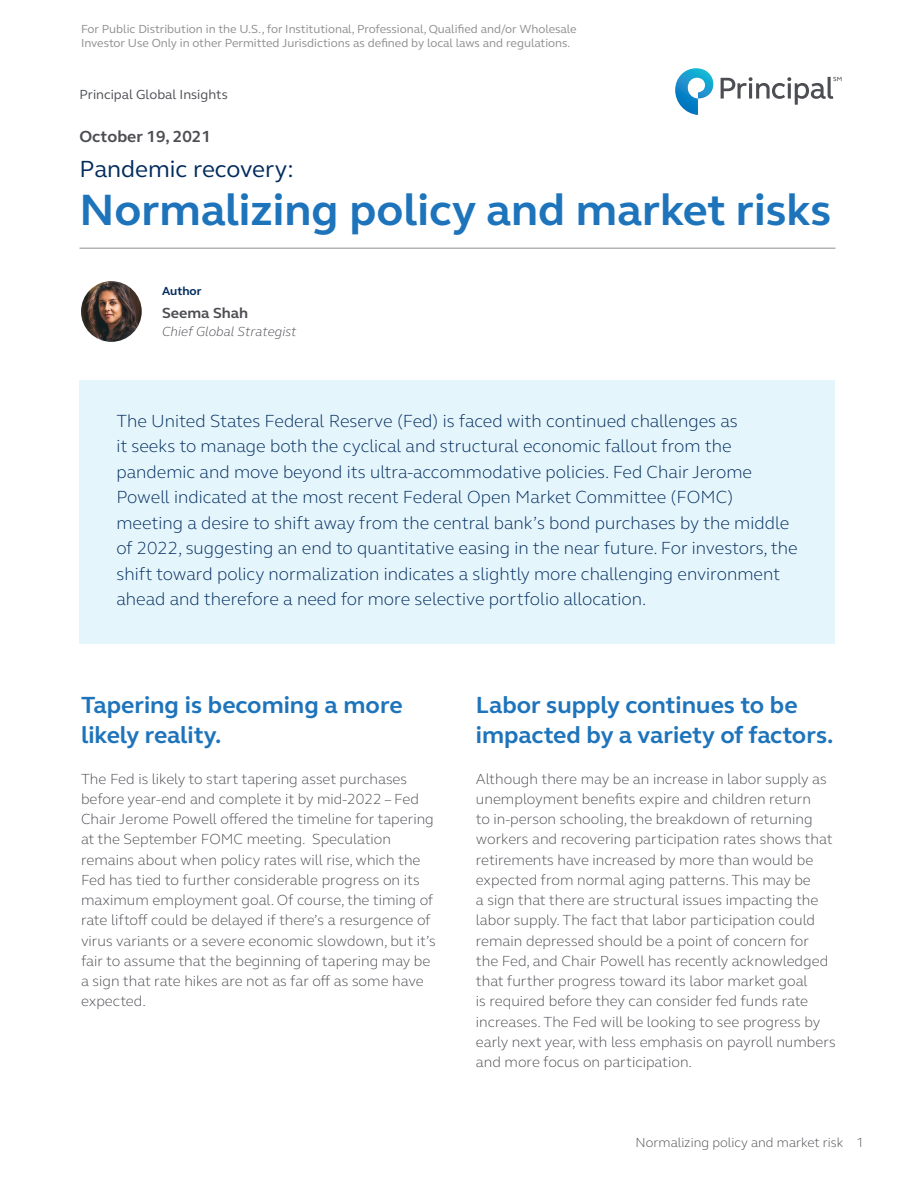
<style>
.page{position:relative;width:918px;height:1188px;background:#fff}
.page>*{position:absolute;margin:0;border:0;box-sizing:border-box;transform-origin:0 0}
.t1{font:700 45px "FS Elliot Pro";color:#1e74bb}
.t2{font:700 24px/30px "FS Elliot Pro";color:#1e74bb}
.t3{font:24px "FS Elliot Pro";color:#002b5c}
.t4{font:300 18px/25.5px "FS Elliot Pro";color:#002b5c}
.t5{font:700 16.5px "FS Elliot Pro";color:#4d4e53}
.Body{font:300 15px/20.2px "FS Elliot Pro";color:#4d4e53}
.Content_header{font:700 15px "FS Elliot Pro";color:#4d4e53}
.t6{font:300 13.5px "FS Elliot Pro";color:#4d4e53}
.t7{font:13.5px "FS Elliot Pro";color:#4d4e53}
.Content_header-2{font:italic 300 13.5px "FS Elliot Pro";color:#4d4e53}
.t8{font:12px/14.4px "FS Elliot Pro";color:#8e8e90}
.Content_header-3{font:700 12px "FS Elliot Pro";color:#002b5c}
</style>
<div class="page">
<div style="left:80px;top:380px;width:756px;height:264px;background:#e5f5fc"></div>
<hr style="left:80px;top:248px;width:756px;height:1px;background:#8e8e90">
<svg style="left:721px;top:77px;width:120px;height:28px"></svg>
<svg style="left:675px;top:68px;width:38px;height:47px"></svg>
<img style="left:81px;top:281px;width:61px;height:61px;border-radius:30px">
<p class="t8" style="left:81px;top:21px;width:497px">For Public Distribution in the U.S., for Institutional, Professional, Qualified and/or Wholesale<br>Investor Use Only in other Permitted Jurisdictions as defined by local laws and regulations.</p>
<p class="t7" style="left:80px;top:85px;width:150px">Principal Global Insights</p>
<p class="t5" style="left:80px;top:125px;width:133px">October 19, 2021</p>
<p class="t3" style="left:80px;top:153px;width:216px">Pandemic recovery:</p>
<p class="t1" style="left:80px;top:180px;width:753px">Normalizing policy and market risks</p>
<p class="Content_header-3" style="left:162px;top:283px;width:41px">Author</p>
<p class="Content_header" style="left:162px;top:303px;width:88px">Seema Shah</p>
<p class="Content_header-2" style="left:162px;top:323px;width:136px">Chief Global Strategist</p>
<p class="t4" style="left:116px;top:408px;width:683px">The United States Federal Reserve (Fed) is faced with continued challenges as<br>it seeks to manage both the cyclical and structural economic fallout from the pandemic and move beyond its ultra-accommodative policies. Fed Chair Jerome Powell indicated at the most recent Federal Open Market Committee (FOMC) meeting a desire to shift away from the central bank’s bond purchases by the middle of 2022, suggesting an end to quantitative easing in the near future. For investors, the shift toward policy normalization indicates a slightly more challenging environment ahead and therefore a need for more selective portfolio allocation.</p>
<p class="t2" style="left:81px;top:690px;width:323px">Tapering is becoming a more likely reality.</p>
<p class="Body" style="left:81px;top:768px;width:356px">The Fed is likely to start tapering asset purchases before year-end and complete it by mid-2022 – Fed Chair Jerome Powell offered the timeline for tapering at the September FOMC meeting. Speculation remains about when policy rates will rise, which the Fed has tied to further considerable progress on its maximum employment goal. Of course, the timing of rate liftoff could be delayed if there’s a resurgence of virus variants or a severe economic slowdown, but it’s fair to assume that the beginning of tapering may be a sign that rate hikes are not as far off as some have expected.</p>
<p class="t2" style="left:476px;top:690px;width:359px">Labor supply continues to be impacted by a variety of factors.</p>
<p class="Body" style="left:476px;top:768px;width:361px">Although there may be an increase in labor supply as unemployment benefits expire and children return<br>to in-person schooling, the breakdown of returning workers and recovering participation rates shows that retirements have increased by more than would be expected from normal aging patterns. This may be<br>a sign that there are structural issues impacting the labor supply. The fact that labor participation could remain depressed should be a point of concern for<br>the Fed, and Chair Powell has recently acknowledged that further progress toward its labor market goal<br>is required before they can consider fed funds rate increases. The Fed will be looking to see progress by early next year, with less emphasis on payroll numbers and more focus on participation.</p>
<p class="t6" style="left:636px;top:1133px;width:230px">Normalizing policy and market risk 1</p>
</div>
